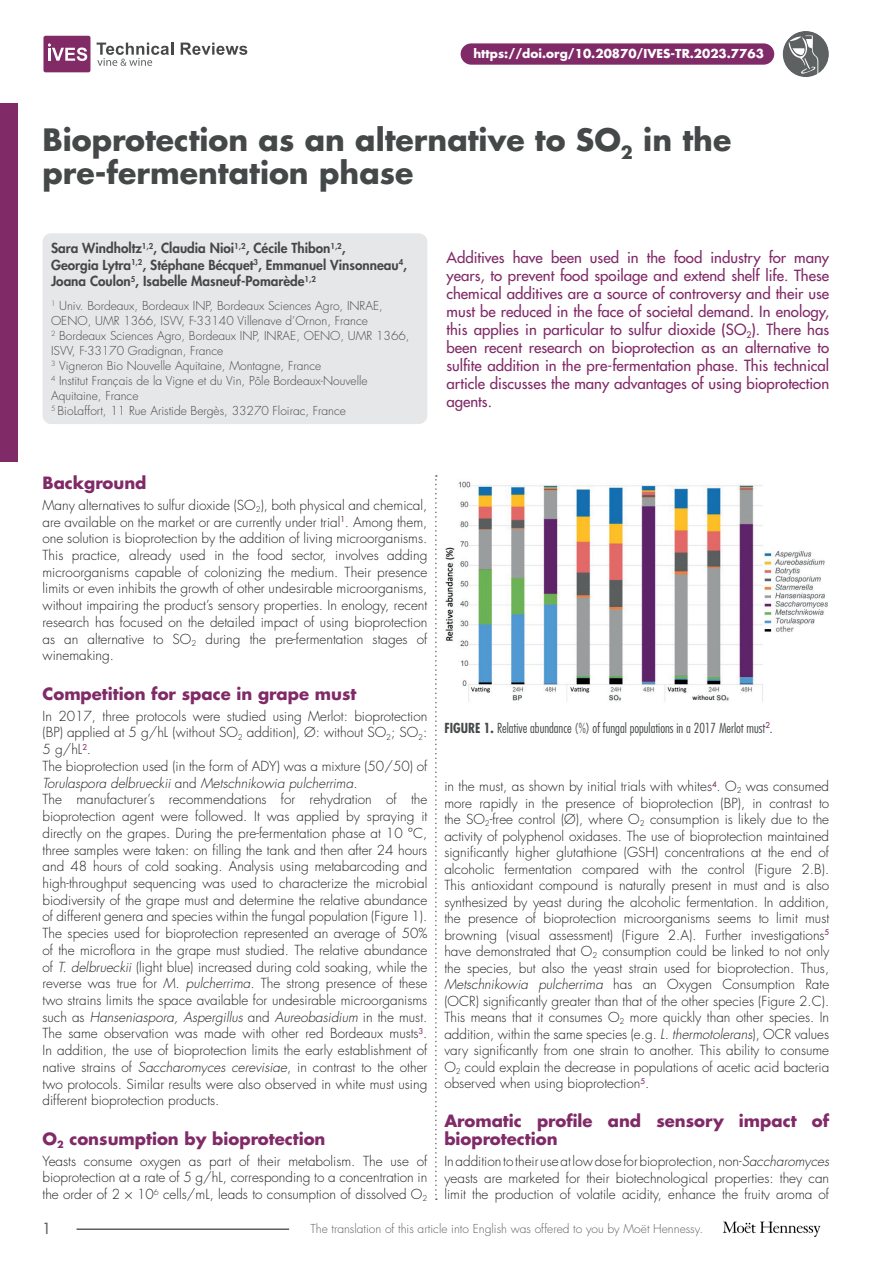
<style>
.page{position:relative;width:893px;height:1263px;background:#fff}
.page>*{position:absolute;margin:0;border:0;box-sizing:border-box;transform-origin:0 0}
.TITRE_article{font:700 30px/33px "Futura Std";color:#454849}
.titre_partie_enology{font:700 16.5px/18px "Futura Std";color:#802a67}
.abstract_enology{font:500 15px/18px "Futura Std";color:#802a67;text-align:justify}
.numéro_de_page{font:500 15px "Futura Std";color:#5d6162}
.texte_courant{font:300 13.5px/16.6px "Futura Std";color:#231f20;text-align:justify}
.auteurs_-_nom{font:800 13.5px/16.5px "Futura Std";color:#454849}
.figure_texte{font:300 condensed 13.5px "Futura Std";color:#454849}
.auteur-affiliations{font:300 12px/15px "Futura Std";color:#454849}
.bas_de_page_gauche{font:300 12px "Futura Std";color:#5d6162}
.DOI{font:700 12px "Futura Std";color:#fff}
.s1{font-style:italic}
.s2{font-weight:700}
</style>
<div class="page">
<div style="left:0;top:104px;width:18px;height:358px;background:#802a67"></div>
<svg style="left:435px;top:475px;width:2px;height:725px"></svg>
<img style="left:445px;top:481px;width:383px;height:221px">
<hr style="left:77px;top:1228px;width:212px;height:2px;background:#5d6162">
<img style="left:723px;top:1221px;width:98px;height:16px">
<svg style="left:181px;top:43px;width:66px;height:12px"></svg>
<svg style="left:97px;top:43px;width:76px;height:23px"></svg>
<div style="left:43px;top:36px;width:47px;height:36px;background:#812a66;border-radius:2px"></div>
<svg style="left:48px;top:43px;width:39px;height:18px"></svg>
<div style="left:783px;top:31px;width:46px;height:46px;background:#5d6162;border-radius:50%"></div>
<svg style="left:789px;top:36px;width:29px;height:39px"></svg>
<div style="left:43px;top:233px;width:384px;height:191px;background:#e6e7e9;border-radius:9px"></div>
<div style="left:461px;top:43px;width:313px;height:22px;background:#802a67;border-radius:11px"></div>
<p class="DOI" style="left:473px;top:46px;width:292px">https://doi.org/10.20870/IVES-TR.2023.7763</p>
<p class="TITRE_article" style="left:43px;top:123px;width:690px">Bioprotection as an alternative to SO<sub>2</sub> in the pre-fermentation phase</p>
<p class="auteurs_-_nom" style="left:51px;top:240px;width:358px">Sara Windholtz<sup>1,2</sup>, Claudia Nioi<sup>1,2</sup>, Cécile Thibon<sup>1,2</sup>,<br>Georgia Lytra<sup>1,2</sup>, Stéphane Bécquet<sup>3</sup>, Emmanuel Vinsonneau<sup>4</sup>,<br>Joana Coulon<sup>5</sup>, Isabelle Masneuf-Pomarède<sup>1,2</sup></p>
<p class="auteur-affiliations" style="left:51px;top:298px;width:333px"><sup>1</sup> Univ. Bordeaux, Bordeaux INP, Bordeaux Sciences Agro, INRAE,<br>OENO, UMR 1366, ISVV, F-33140 Villenave d’Ornon, France</p>
<p class="auteur-affiliations" style="left:51px;top:328px;width:360px"><sup>2</sup> Bordeaux Sciences Agro, Bordeaux INP, INRAE, OENO, UMR 1366,<br>ISVV, F-33170 Gradignan, France</p>
<p class="auteur-affiliations" style="left:51px;top:358px;width:272px"><sup>3</sup> Vigneron Bio Nouvelle Aquitaine, Montagne, France</p>
<p class="auteur-affiliations" style="left:51px;top:373px;width:318px"><sup>4</sup> Institut Français de la Vigne et du Vin, Pôle Bordeaux-Nouvelle<br>Aquitaine, France</p>
<p class="auteur-affiliations" style="left:51px;top:403px;width:296px"><sup>5</sup> BioLaffort, 11 Rue Aristide Bergès, 33270 Floirac, France</p>
<p class="abstract_enology" style="left:446px;top:248px;width:384px">Additives have been used in the food industry for many years, to prevent food spoilage and extend shelf life. These chemical additives are a source of controversy and their use must be reduced in the face of societal demand. In enology, this applies in particular to sulfur dioxide (SO<sub>2</sub>). There has been recent research on bioprotection as an alternative to sulfite addition in the pre-fermentation phase. This technical article discusses the many advantages of using bioprotection agents.</p>
<p class="titre_partie_enology" style="left:43px;top:473px;width:106px">Background</p>
<p class="texte_courant" style="left:43px;top:497px;width:386px">Many alternatives to sulfur dioxide (SO<sub>2</sub>), both physical and chemical, are available on the market or are currently under trial<sup>1</sup>. Among them, one solution is bioprotection by the addition of living microorganisms.<br>This practice, already used in the food sector, involves adding microorganisms capable of colonizing the medium. Their presence limits or even inhibits the growth of other undesirable microorganisms, without impairing the product’s sensory properties. In enology, recent research has focused on the detailed impact of using bioprotection as an alternative to SO<sub>2</sub> during the pre-fermentation stages of winemaking.</p>
<p class="titre_partie_enology" style="left:43px;top:684px;width:315px">Competition for space in grape must</p>
<p class="texte_courant" style="left:43px;top:708px;width:386px">In 2017, three protocols were studied using Merlot: bioprotection (BP) applied at 5 g/hL (without SO<sub>2</sub> addition), Ø: without SO<sub>2</sub>; SO<sub>2</sub>:<br>5 g/hL<sup>2</sup>.</p>
<p class="texte_courant" style="left:43px;top:758px;width:386px">The bioprotection used (in the form of ADY) was a mixture (50/50) of<br><span class="s1">Torulaspora delbrueckii</span> and <span class="s1">Metschnikowia pulcherrima</span>.</p>
<p class="texte_courant" style="left:43px;top:791px;width:386px">The manufacturer’s recommendations for rehydration of the bioprotection agent were followed. It was applied by spraying it directly on the grapes. During the pre-fermentation phase at 10 °C, three samples were taken: on filling the tank and then after 24 hours and 48 hours of cold soaking. Analysis using metabarcoding and high-throughput sequencing was used to characterize the microbial biodiversity of the grape must and determine the relative abundance of different genera and species within the fungal population (Figure 1).<br>The species used for bioprotection represented an average of 50% of the microflora in the grape must studied. The relative abundance of <span class="s1">T. delbrueckii</span> (light blue) increased during cold soaking, while the reverse was true for <span class="s1">M. pulcherrima</span>. The strong presence of these two strains limits the space available for undesirable microorganisms such as <span class="s1">Hanseniaspora, Aspergillus</span> and <span class="s1">Aureobasidium</span> in the must.<br>The same observation was made with other red Bordeaux musts<sup>3</sup>.<br>In addition, the use of bioprotection limits the early establishment of native strains of <span class="s1">Saccharomyces cerevisiae</span>, in contrast to the other two protocols. Similar results were also observed in white must using different bioprotection products.</p>
<p class="titre_partie_enology" style="left:43px;top:1129px;width:284px">O<sub>2</sub> consumption by bioprotection</p>
<p class="texte_courant" style="left:43px;top:1153px;width:386px">Yeasts consume oxygen as part of their metabolism. The use of bioprotection at a rate of 5 g/hL, corresponding to a concentration in the order of 2 × 10<sup>6</sup> cells/mL, leads to consumption of dissolved O<sub>2</sub></p>
<p class="figure_texte" style="left:444px;top:720px;width:330px"><span class="s2">FIGURE 1.</span> Relative abundance (%) of fungal populations in a 2017 Merlot must<sup>2</sup>.</p>
<p class="texte_courant" style="left:444px;top:778px;width:386px">in the must, as shown by initial trials with whites<sup>4</sup>. O<sub>2</sub> was consumed more rapidly in the presence of bioprotection (BP), in contrast to the SO<sub>2</sub>-free control (Ø), where O<sub>2</sub> consumption is likely due to the activity of polyphenol oxidases. The use of bioprotection maintained significantly higher glutathione (GSH) concentrations at the end of alcoholic fermentation compared with the control (Figure 2.B).<br>This antioxidant compound is naturally present in must and is also synthesized by yeast during the alcoholic fermentation. In addition, the presence of bioprotection microorganisms seems to limit must browning (visual assessment) (Figure 2.A). Further investigations<sup>5 </sup>have demonstrated that O<sub>2</sub> consumption could be linked to not only the species, but also the yeast strain used for bioprotection. Thus, <span class="s1">Metschnikowia pulcherrima</span> has an Oxygen Consumption Rate (OCR) significantly greater than that of the other species (Figure 2.C).<br>This means that it consumes O<sub>2</sub> more quickly than other species. In addition, within the same species (e.g. <span class="s1">L. thermotolerans</span>), OCR values vary significantly from one strain to another. This ability to consume O<sub>2</sub> could explain the decrease in populations of acetic acid bacteria observed when using bioprotection<sup>5</sup>.</p>
<p class="titre_partie_enology" style="left:444px;top:1112px;width:386px">Aromatic profile and sensory impact of bioprotection</p>
<p class="texte_courant" style="left:444px;top:1153px;width:386px">In addition to their use at low dose for bioprotection, non-<span class="s1">Saccharomyces </span>yeasts are marketed for their biotechnological properties: they can limit the production of volatile acidity, enhance the fruity aroma of</p>
<p class="numéro_de_page" style="left:43px;top:1219px;width:10px">1</p>
<p class="bas_de_page_gauche" style="left:310px;top:1221px;width:394px">The translation of this article into English was offered to you by Moët Hennessy.</p>
</div>
